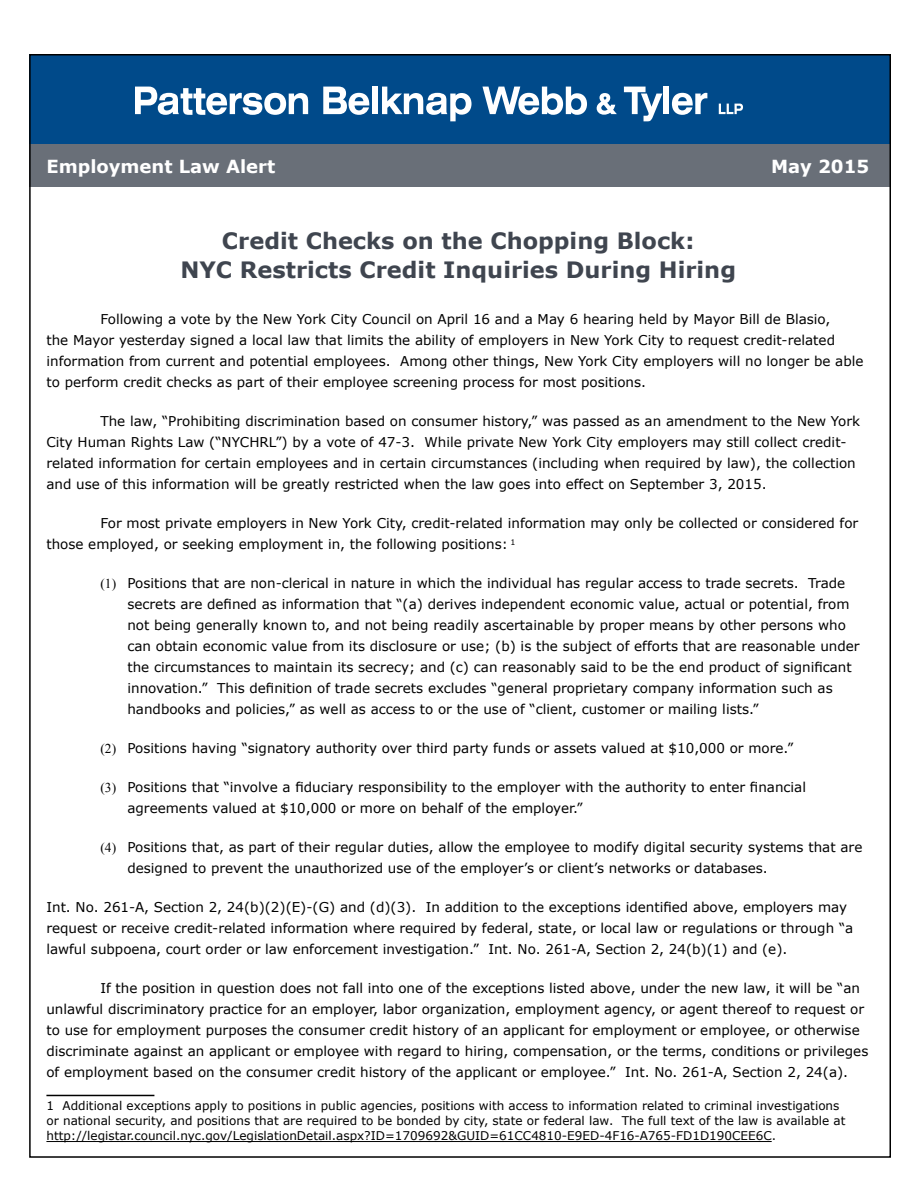
<style>
.page{position:relative;width:918px;height:1188px;background:#fff}
.page>*{position:absolute;margin:0;border:0;box-sizing:border-box;transform-origin:0 0}
.t1{font:700 22.5px/28.5px "Verdana";color:#3f454f;text-align:center}
.t2{font:700 18px "Verdana";color:#fff}
.t3{font:13.5px/21px "Verdana";color:#000}
.t4{font:12px/15px "Verdana";color:#000}
.s1{font-family:"Times New Roman"}
</style>
<div class="page">
<div style="left:29px;top:54px;width:862px;height:106px;background:#004a8a"></div>
<div style="left:29px;top:145px;width:862px;height:42px;background:#696f78"></div>
<svg style="left:135px;top:87px;width:173px;height:28px"></svg>
<svg style="left:323px;top:87px;width:46px;height:28px"></svg>
<div style="left:372px;top:87px;width:6px;height:27px;background:#fff"></div>
<svg style="left:382px;top:87px;width:90px;height:34px"></svg>
<svg style="left:482px;top:87px;width:105px;height:28px"></svg>
<svg style="left:597px;top:93px;width:20px;height:22px"></svg>
<svg style="left:624px;top:87px;width:38px;height:34px"></svg>
<div style="left:664px;top:87px;width:5px;height:27px;background:#fff"></div>
<svg style="left:672px;top:93px;width:35px;height:22px"></svg>
<svg style="left:719px;top:104px;width:24px;height:10px"></svg>
<hr style="left:46px;top:1095px;width:108px;height:1px;background:#000">
<hr style="left:46px;top:1141px;width:726px;height:1px;background:#000">
<h2 class="t2" style="left:46px;top:154px;width:230px">Employment Law Alert</h2>
<h2 class="t2" style="left:771px;top:154px;width:100px">May 2015</h2>
<h1 class="t1" style="left:180px;top:226px;width:557px">Credit Checks on the Chopping Block:<br>NYC Restricts Credit Inquiries During Hiring</h1>
<p class="t3" style="left:46px;top:309px;width:819px;text-indent:54px">Following a vote by the New York City Council on April 16 and a May 6 hearing held by Mayor Bill de Blasio,<br>the Mayor yesterday signed a local law that limits the ability of employers in New York City to request credit-related information from current and potential employees. Among other things, New York City employers will no longer be able to perform credit checks as part of their employee screening process for most positions.</p>
<p class="t3" style="left:46px;top:411px;width:815px;text-indent:54px">The law, “Prohibiting discrimination based on consumer history,” was passed as an amendment to the New York City Human Rights Law (“NYCHRL”) by a vote of 47-3. While private New York City employers may still collect credit&shy;related information for certain employees and in certain circumstances (including when required by law), the collection and use of this information will be greatly restricted when the law goes into effect on September 3, 2015.</p>
<p class="t3" style="left:46px;top:513px;width:813px;text-indent:54px">For most private employers in New York City, credit-related information may only be collected or considered for those employed, or seeking employment in, the following positions: <sup>1</sup></p>
<p class="t3" style="left:127px;top:573px;width:734px;text-indent:-27px"><span class="s1">(1)</span> Positions that are non-clerical in nature in which the individual has regular access to trade secrets. Trade secrets are defined as information that “(a) derives independent economic value, actual or potential, from not being generally known to, and not being readily ascertainable by proper means by other persons who can obtain economic value from its disclosure or use; (b) is the subject of efforts that are reasonable under the circumstances to maintain its secrecy; and (c) can reasonably said to be the end product of significant innovation.” This definition of trade secrets excludes “general proprietary company information such as handbooks and policies,” as well as access to or the use of “client, customer or mailing lists.”</p>
<p class="t3" style="left:100px;top:738px;width:694px"><span class="s1">(2)</span> Positions having “signatory authority over third party funds or assets valued at $10,000 or more.”</p>
<p class="t3" style="left:127px;top:777px;width:680px;text-indent:-27px"><span class="s1">(3)</span> Positions that “involve a fiduciary responsibility to the employer with the authority to enter financial agreements valued at $10,000 or more on behalf of the employer.”</p>
<p class="t3" style="left:127px;top:837px;width:736px;text-indent:-27px"><span class="s1">(4)</span> Positions that, as part of their regular duties, allow the employee to modify digital security systems that are designed to prevent the unauthorized use of the employer’s or client’s networks or databases.</p>
<p class="t3" style="left:46px;top:897px;width:808px">Int. No. 261-A, Section 2, 24(b)(2)(E)-(G) and (d)(3). In addition to the exceptions identified above, employers may request or receive credit-related information where required by federal, state, or local law or regulations or through “a lawful subpoena, court order or law enforcement investigation.” Int. No. 261-A, Section 2, 24(b)(1) and (e).</p>
<p class="t3" style="left:46px;top:978px;width:823px;text-indent:54px">If the position in question does not fall into one of the exceptions listed above, under the new law, it will be “an unlawful discriminatory practice for an employer, labor organization, employment agency, or agent thereof to request or to use for employment purposes the consumer credit history of an applicant for employment or employee, or otherwise discriminate against an applicant or employee with regard to hiring, compensation, or the terms, conditions or privileges of employment based on the consumer credit history of the applicant or employee.” Int. No. 261-A, Section 2, 24(a).</p>
<p class="t4" style="left:46px;top:1098px;width:800px">1 Additional exceptions apply to positions in public agencies, positions with access to information related to criminal investigations or national security, and positions that are required to be bonded by city, state or federal law. The full text of the law is available at http://legistar.council.nyc.gov/LegislationDetail.aspx?ID=1709692&amp;GUID=61CC4810-E9ED-4F16-A765-FD1D190CEE6C.</p>
</div>
